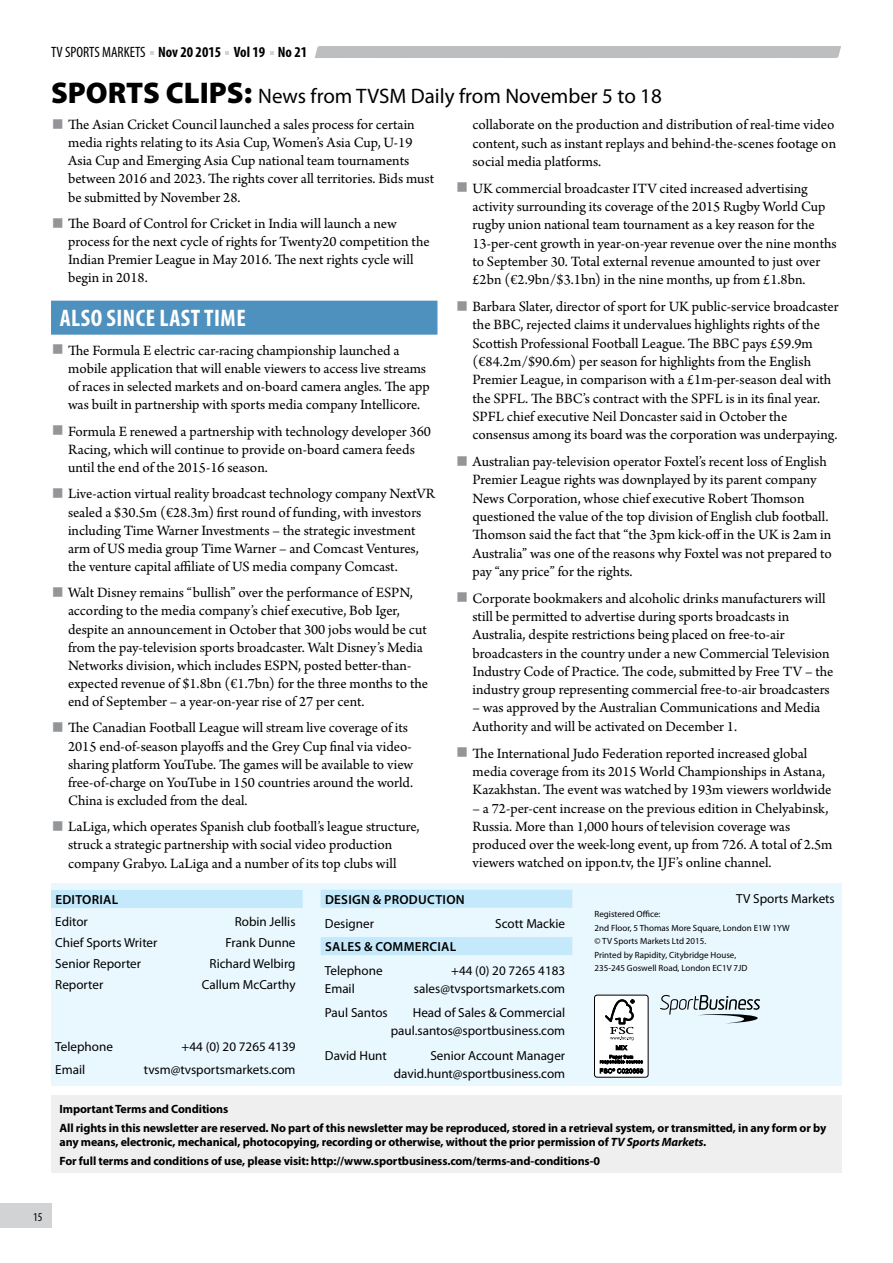
<style>
.page{position:relative;width:893px;height:1263px;background:#fff}
.page>*{position:absolute;margin:0;border:0;box-sizing:border-box;transform-origin:0 0}
.t1{font:700 condensed 24px "Myriad Pro";letter-spacing:.02em;color:#fff}
.t2{font:21px "Myriad Pro";color:#000}
.t3{font:15px/18.3px "Arno Pro";color:#000}
.t4{font:700 condensed 15px "Myriad Pro";color:#000}
.t5{font:13.2px/18px "Myriad Pro";color:#000;text-align:right}
.t6{font:600 13.2px "Myriad Pro";letter-spacing:.02em;color:#000}
.t7{font:700 12px/18.6px "Myriad Pro";letter-spacing:-.01em;color:#000}
.t8{font:condensed 12px "Myriad Pro";color:#000}
.t9{font:9px/13.5px "Myriad Pro";color:#000}
.s1{font-weight:400}
.s2{font-weight:900;font-size:30px}
.s3{font-weight:700;font-size:42px;color:#939598}
.s4{font-style:italic}
</style>
<div class="page">
<div style="left:0;top:1204px;width:51px;height:24px;background:#d1d3d4"></div>
<div style="left:315px;top:46px;width:526px;height:12px;background:#bcbec0"></div>
<div style="left:51px;top:301px;width:386px;height:34px;background:#4e91be"></div>
<div style="left:51px;top:1095px;width:791px;height:78px;background:#efeff0"></div>
<div style="left:51px;top:883px;width:791px;height:203px;background:#e9f7fe"></div>
<div style="left:51px;top:890px;width:252px;height:18px;background:#c4e9fb"></div>
<div style="left:321px;top:890px;width:251px;height:18px;background:#c4e9fb"></div>
<div style="left:321px;top:937px;width:251px;height:18px;background:#c4e9fb"></div>
<div style="left:594px;top:995px;width:54px;height:82px;background:#fff;border-radius:3px"></div>
<div style="left:594px;top:995px;width:54px;height:82px;border:1px solid #000;border-radius:3px"></div>
<svg style="left:600px;top:999px;width:43px;height:74px"></svg>
<svg style="left:660px;top:995px;width:100px;height:28px"></svg>
<p class="t4" style="left:51px;top:43px;width:258px"><span class="s1">TV SPORTS MARKETS</span> Nov 20 2015 Vol 19 No 21</p>
<h2 class="t2" style="left:51px;top:83px;width:612px"><span class="s2">SPORTS CLIPS:</span> News from TVSM Daily from November 5 to 18</h2>
<p class="t3" style="left:68px;top:116px;width:368px;text-indent:-17px"><span class="s3">■</span> The Asian Cricket Council launched a sales process for certain media rights relating to its Asia Cup, Women’s Asia Cup, U-19<br>Asia Cup and Emerging Asia Cup national team tournaments between 2016 and 2023. The rights cover all territories. Bids must be submitted by November 28.</p>
<p class="t3" style="left:68px;top:215px;width:363px;text-indent:-17px"><span class="s3">■</span> The Board of Control for Cricket in India will launch a new process for the next cycle of rights for Twenty20 competition the Indian Premier League in May 2016. The next rights cycle will begin in 2018.</p>
<h1 class="t1" style="left:60px;top:303px;width:188px">ALSO SINCE LAST TIME</h1>
<p class="t3" style="left:68px;top:342px;width:363px;text-indent:-17px"><span class="s3">■</span> The Formula E electric car-racing championship launched a mobile application that will enable viewers to access live streams of races in selected markets and on-board camera angles. The app was built in partnership with sports media company Intellicore.</p>
<p class="t3" style="left:68px;top:423px;width:364px;text-indent:-17px"><span class="s3">■</span> Formula E renewed a partnership with technology developer 360<br>Racing, which will continue to provide on-board camera feeds until the end of the 2015-16 season.</p>
<p class="t3" style="left:68px;top:486px;width:369px;text-indent:-17px"><span class="s3">■</span> Live-action virtual reality broadcast technology company NextVR sealed a $30.5m (€28.3m) first round of funding, with investors including Time Warner Investments – the strategic investment arm of US media group Time Warner – and Comcast Ventures, the venture capital affiliate of US media company Comcast.</p>
<p class="t3" style="left:68px;top:585px;width:362px;text-indent:-17px"><span class="s3">■</span> Walt Disney remains “bullish” over the performance of ESPN, according to the media company’s chief executive, Bob Iger, despite an announcement in October that 300 jobs would be cut from the pay-television sports broadcaster. Walt Disney’s Media Networks division, which includes ESPN, posted better-than&shy;expected revenue of $1.8bn (€1.7bn) for the three months to the end of September – a year-on-year rise of 27 per cent.</p>
<p class="t3" style="left:68px;top:720px;width:347px;text-indent:-17px"><span class="s3">■</span> The Canadian Football League will stream live coverage of its 2015 end-of-season playoffs and the Grey Cup final via video&shy;sharing platform YouTube. The games will be available to view free-of-charge on YouTube in 150 countries around the world.<br>China is excluded from the deal.</p>
<p class="t3" style="left:68px;top:818px;width:353px;text-indent:-17px"><span class="s3">■</span> LaLiga, which operates Spanish club football’s league structure, struck a strategic partnership with social video production company Grabyo. LaLiga and a number of its top clubs will</p>
<p class="t3" style="left:472px;top:116px;width:365px;text-align:justify">collaborate on the production and distribution of real-time video content, such as instant replays and behind-the-scenes footage on social media platforms.</p>
<p class="t3" style="left:472px;top:180px;width:366px;text-indent:-17px"><span class="s3">■</span> UK commercial broadcaster ITV cited increased advertising activity surrounding its coverage of the 2015 Rugby World Cup rugby union national team tournament as a key reason for the 13-per-cent growth in year-on-year revenue over the nine months to September 30. Total external revenue amounted to just over £2bn (€2.9bn/$3.1bn) in the nine months, up from £1.8bn.</p>
<p class="t3" style="left:472px;top:298px;width:368px;text-indent:-17px"><span class="s3">■</span> Barbara Slater, director of sport for UK public-service broadcaster the BBC, rejected claims it undervalues highlights rights of the Scottish Professional Football League. The BBC pays £59.9m (€84.2m/$90.6m) per season for highlights from the English Premier League, in comparison with a £1m-per-season deal with the SPFL. The BBC’s contract with the SPFL is in its final year.<br>SPFL chief executive Neil Doncaster said in October the consensus among its board was the corporation was underpaying.</p>
<p class="t3" style="left:472px;top:453px;width:361px;text-indent:-17px"><span class="s3">■</span> Australian pay-television operator Foxtel’s recent loss of English Premier League rights was downplayed by its parent company News Corporation, whose chief executive Robert Thomson questioned the value of the top division of English club football.<br>Thomson said the fact that “the 3pm kick-off in the UK is 2am in Australia” was one of the reasons why Foxtel was not prepared to pay “any price” for the rights.</p>
<p class="t3" style="left:472px;top:590px;width:363px;text-indent:-17px"><span class="s3">■</span> Corporate bookmakers and alcoholic drinks manufacturers will still be permitted to advertise during sports broadcasts in Australia, despite restrictions being placed on free-to-air broadcasters in the country under a new Commercial Television Industry Code of Practice. The code, submitted by Free TV – the industry group representing commercial free-to-air broadcasters</p>
<p class="t3" style="left:472px;top:700px;width:349px">– was approved by the Australian Communications and Media<br>Authority and will be activated on December 1.</p>
<p class="t3" style="left:472px;top:745px;width:360px;text-indent:-17px"><span class="s3">■</span> The International Judo Federation reported increased global media coverage from its 2015 World Championships in Astana,<br>Kazakhstan. The event was watched by 193m viewers worldwide</p>
<p class="t3" style="left:472px;top:800px;width:362px">– a 72-per-cent increase on the previous edition in Chelyabinsk, Russia. More than 1,000 hours of television coverage was produced over the week-long event, up from 726. A total of 2.5m viewers watched on ippon.tv, the IJF’s online channel.</p>
<p class="t6" style="left:55px;top:891px;width:64px">EDITORIAL</p>
<p class="t5" style="left:55px;top:913px;width:34px">Editor</p>
<p class="t5" style="left:235px;top:913px;width:62px">Robin Jellis</p>
<p class="t5" style="left:55px;top:933px;width:104px">Chief Sports Writer</p>
<p class="t5" style="left:226px;top:933px;width:71px">Frank Dunne</p>
<p class="t5" style="left:55px;top:954px;width:87px">Senior Reporter</p>
<p class="t5" style="left:209px;top:954px;width:88px">Richard Welbirg</p>
<p class="t5" style="left:55px;top:975px;width:50px">Reporter</p>
<p class="t5" style="left:202px;top:975px;width:95px">Callum McCarthy</p>
<p class="t5" style="left:55px;top:1037px;width:59px">Telephone</p>
<p class="t5" style="left:182px;top:1037px;width:115px">+44 (0) 20 7265 4139</p>
<p class="t5" style="left:55px;top:1060px;width:31px">Email</p>
<p class="t5" style="left:144px;top:1060px;width:153px">tvsm@tvsportsmarkets.com</p>
<p class="t6" style="left:325px;top:891px;width:141px">DESIGN &amp; PRODUCTION</p>
<p class="t5" style="left:325px;top:914px;width:51px">Designer</p>
<p class="t5" style="left:495px;top:914px;width:71px">Scott Mackie</p>
<p class="t6" style="left:325px;top:938px;width:133px">SALES &amp; COMMERCIAL</p>
<p class="t5" style="left:325px;top:961px;width:59px">Telephone</p>
<p class="t5" style="left:451px;top:961px;width:115px">+44 (0) 20 7265 4183</p>
<p class="t5" style="left:325px;top:979px;width:31px">Email</p>
<p class="t5" style="left:414px;top:979px;width:153px">sales@tvsportsmarkets.com</p>
<p class="t5" style="left:325px;top:1004px;width:64px">Paul Santos</p>
<p class="t5" style="left:391px;top:1004px;width:176px">Head of Sales &amp; Commercial paul.santos@sportbusiness.com</p>
<p class="t5" style="left:325px;top:1046px;width:63px">David Hunt</p>
<p class="t5" style="left:394px;top:1046px;width:173px">Senior Account Manager david.hunt@sportbusiness.com</p>
<p class="t5" style="left:736px;top:890px;width:100px">TV Sports Markets</p>
<p class="t9" style="left:595px;top:907px;width:197px">Registered Office:<br>2nd Floor, 5 Thomas More Square, London E1W 1YW © TV Sports Markets Ltd 2015.<br>Printed by Rapidity, Citybridge House,<br>235-245 Goswell Road, London EC1V 7JD</p>
<p class="t7" style="left:60px;top:1099px;width:768px">Important Terms and Conditions<br>All rights in this newsletter are reserved. No part of this newsletter may be reproduced, stored in a retrieval system, or transmitted, in any form or by</p>
<p class="t7" style="left:60px;top:1132px;width:648px">any means, electronic, mechanical, photocopying, recording or otherwise, without the prior permission of <span class="s4">TV Sports Markets</span>.<br>For full terms and conditions of use, please visit: http://www.sportbusiness.com/terms-and-conditions-0</p>
<p class="t8" style="left:33px;top:1209px;width:11px">15</p>
</div>
